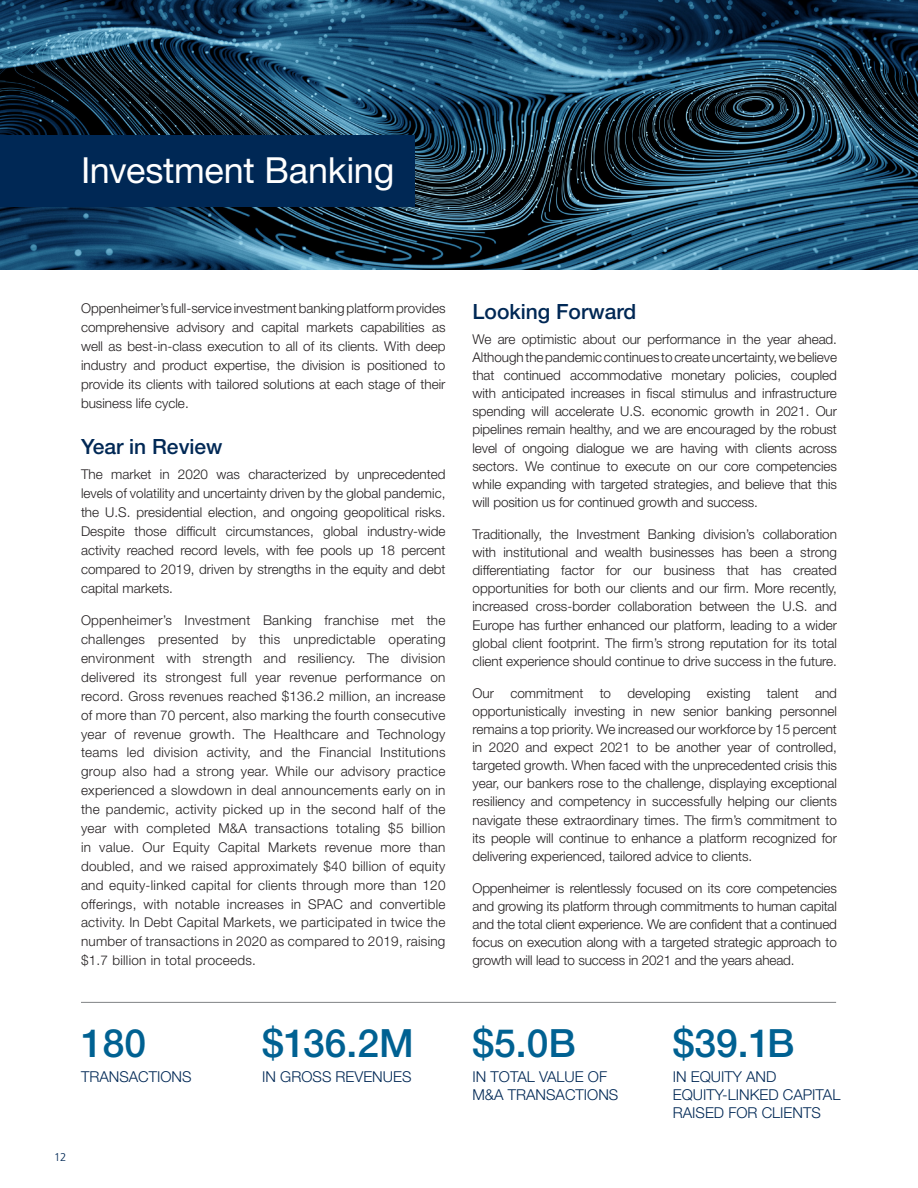
<style>
.page{position:relative;width:918px;height:1188px;background:#fff}
.page>*{position:absolute;margin:0;border:0;box-sizing:border-box;transform-origin:0 0}
.t1{font:500 39px "Helvetica Neue LT Std";color:#006192}
.OPCO_Shareholder_Pag{font:36px "Helvetica Neue LT Std";letter-spacing:-.01em;color:#fff}
.t2{font:500 21px "Helvetica Neue LT Std";color:#002855}
.t3{font:300 15px/18px "Helvetica Neue LT Std";color:#002855}
.t4{font:300 13.5px/18.9px "Helvetica Neue LT Std";color:#231f20;text-align:justify}
.t5{font:300 11.25px "Frutiger LT Std";color:#002855}
</style>
<div class="page">
<img style="left:0;top:0;width:918px;height:270px">
<div style="left:0;top:135px;width:415px;height:71px;background:#002855"></div>
<hr style="left:81px;top:1002px;width:755px;height:1px;background:#808285">
<p class="OPCO_Shareholder_Pag" style="left:81px;top:148px;width:315px">Investment Banking</p>
<p class="t4" style="left:81px;top:299px;width:366px">Oppenheimer’s full-service investment banking platform provides comprehensive advisory and capital markets capabilities as well as best-in-class execution to all of its clients. With deep industry and product expertise, the division is positioned to provide its clients with tailored solutions at each stage of their business life cycle.</p>
<p class="t2" style="left:81px;top:434px;width:143px">Year in Review</p>
<p class="t4" style="left:81px;top:465px;width:366px">The market in 2020 was characterized by unprecedented levels of volatility and uncertainty driven by the global pandemic, the U.S. presidential election, and ongoing geopolitical risks.<br>Despite those difficult circumstances, global industry-wide activity reached record levels, with fee pools up 18 percent compared to 2019, driven by strengths in the equity and debt capital markets.</p>
<p class="t4" style="left:81px;top:611px;width:366px">Oppenheimer’s Investment Banking franchise met the challenges presented by this unpredictable operating environment with strength and resiliency. The division delivered its strongest full year revenue performance on record. Gross revenues reached $136.2 million, an increase of more than 70 percent, also marking the fourth consecutive year of revenue growth. The Healthcare and Technology teams led division activity, and the Financial Institutions group also had a strong year. While our advisory practice experienced a slowdown in deal announcements early on in the pandemic, activity picked up in the second half of the year with completed M&amp;A transactions totaling $5 billion in value. Our Equity Capital Markets revenue more than doubled, and we raised approximately $40 billion of equity and equity-linked capital for clients through more than 120 offerings, with notable increases in SPAC and convertible activity. In Debt Capital Markets, we participated in twice the number of transactions in 2020 as compared to 2019, raising $1.7 billion in total proceeds.</p>
<p class="t1" style="left:81px;top:1020px;width:67px">180</p>
<p class="t3" style="left:81px;top:1067px;width:112px">TRANSACTIONS</p>
<p class="t1" style="left:262px;top:1020px;width:153px">$136.2M</p>
<p class="t3" style="left:262px;top:1067px;width:151px">IN GROSS REVENUES</p>
<p class="t5" style="left:54px;top:1151px;width:14px">12</p>
<p class="t2" style="left:472px;top:299px;width:165px">Looking Forward</p>
<p class="t4" style="left:472px;top:329px;width:366px;line-height:18.1px">We are optimistic about our performance in the year ahead.<br>Although the pandemic continues to create uncertainty, we believe that continued accommodative monetary policies, coupled with anticipated increases in fiscal stimulus and infrastructure spending will accelerate U.S. economic growth in 2021. Our pipelines remain healthy, and we are encouraged by the robust level of ongoing dialogue we are having with clients across sectors. We continue to execute on our core competencies while expanding with targeted strategies, and believe that this will position us for continued growth and success.</p>
<p class="t4" style="left:472px;top:525px;width:366px;line-height:18.1px">Traditionally, the Investment Banking division’s collaboration with institutional and wealth businesses has been a strong differentiating factor for our business that has created opportunities for both our clients and our firm. More recently, increased cross-border collaboration between the U.S. and Europe has further enhanced our platform, leading to a wider global client footprint. The firm’s strong reputation for its total client experience should continue to drive success in the future.</p>
<p class="t4" style="left:472px;top:683px;width:366px;line-height:18.1px">Our commitment to developing existing talent and opportunistically investing in new senior banking personnel remains a top priority. We increased our workforce by 15 percent in 2020 and expect 2021 to be another year of controlled, targeted growth. When faced with the unprecedented crisis this year, our bankers rose to the challenge, displaying exceptional resiliency and competency in successfully helping our clients navigate these extraordinary times. The firm’s commitment to its people will continue to enhance a platform recognized for delivering experienced, tailored advice to clients.</p>
<p class="t4" style="left:472px;top:878px;width:366px;line-height:18.1px">Oppenheimer is relentlessly focused on its core competencies and growing its platform through commitments to human capital and the total client experience. We are confident that a continued focus on execution along with a targeted strategic approach to growth will lead to success in 2021 and the years ahead.</p>
<p class="t1" style="left:472px;top:1020px;width:105px">$5.0B</p>
<p class="t3" style="left:472px;top:1067px;width:147px">IN TOTAL VALUE OF<br>M&amp;A TRANSACTIONS</p>
<p class="t1" style="left:673px;top:1020px;width:123px">$39.1B</p>
<p class="t3" style="left:673px;top:1067px;width:169px">IN EQUITY AND<br>EQUITY-LINKED CAPITAL<br>RAISED FOR CLIENTS</p>
</div>
